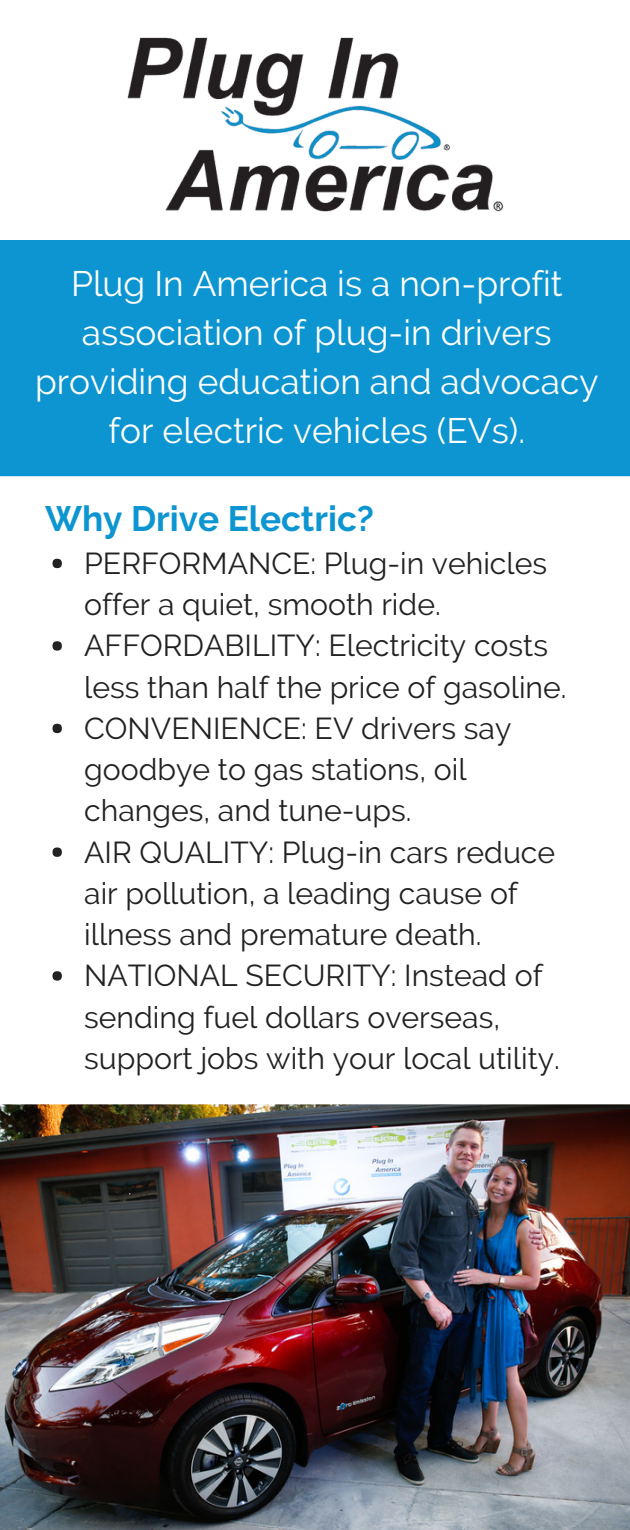
<style>
.page{position:relative;width:630px;height:1530px;background:#fff}
.page>*{position:absolute;margin:0;border:0;box-sizing:border-box;transform-origin:0 0}
.t1{font:35.25px/48.8px "Raleway";color:#fff;text-align:center}
.t2{font:700 35.25px "Raleway";color:#0c95d1}
.t3{font:30.25px/41.2px "Raleway";color:#222}
</style>
<div class="page">
<img style="left:127px;top:37px;width:377px;height:175px">
<div style="left:0;top:240px;width:630px;height:236px;background:#0c95d1"></div>
<div style="left:52px;top:559px;width:10px;height:9px;background:#222;border-radius:50%"></div>
<div style="left:52px;top:641px;width:10px;height:10px;background:#222;border-radius:50%"></div>
<div style="left:52px;top:724px;width:10px;height:9px;background:#222;border-radius:50%"></div>
<div style="left:52px;top:848px;width:10px;height:9px;background:#222;border-radius:50%"></div>
<div style="left:52px;top:971px;width:10px;height:10px;background:#222;border-radius:50%"></div>
<img style="left:0;top:1104px;width:630px;height:426px">
<p class="t1" style="left:35px;top:259px;width:565px">Plug In America is a non-profit association of plug-in drivers providing education and advocacy for electric vehicles (EVs).</p>
<p class="t2" style="left:45px;top:497px;width:330px">Why Drive Electric?</p>
<p class="t3" style="left:84px;top:542px;width:484px">PERFORMANCE: Plug-in vehicles offer a quiet, smooth ride.<br>AFFORDABILITY: Electricity costs less than half the price of gasoline.<br>CONVENIENCE: EV drivers say goodbye to gas stations, oil changes, and tune-ups.<br>AIR QUALITY: Plug-in cars reduce air pollution, a leading cause of illness and premature death.<br>NATIONAL SECURITY: Instead of sending fuel dollars overseas, support jobs with your local utility.</p>
</div>
